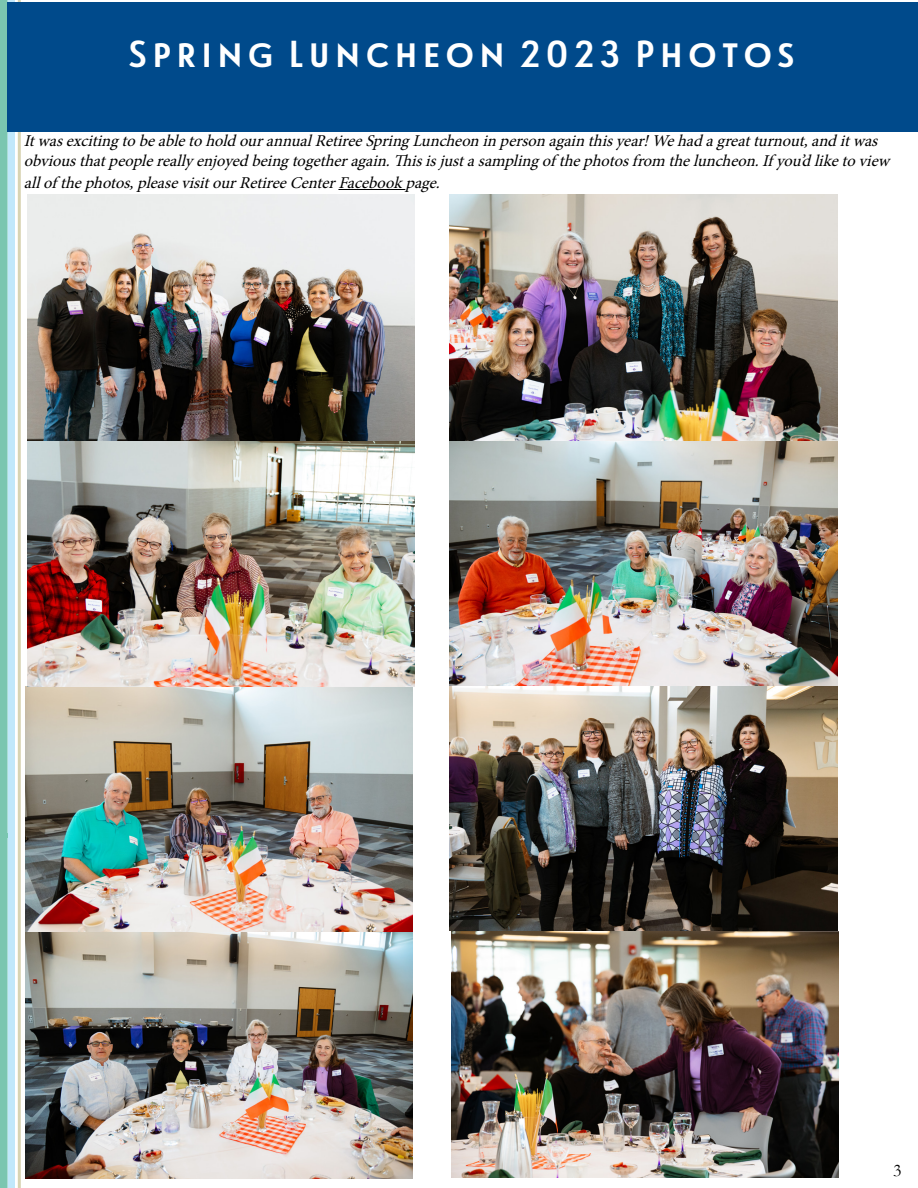
<style>
.page{position:relative;width:918px;height:1188px;background:#fff}
.page>*{position:absolute;margin:0;border:0;box-sizing:border-box;transform-origin:0 0}
.t1{font:37.5px "Le Havre Layers Primary";color:#fff}
.t2{font:18px "Garamond";color:#000}
.t3{font:italic 16.5px/19.8px "Minion Pro";color:#000}
</style>
<div class="page">
<div style="left:8px;top:0;width:7px;height:1188px;background:#c1e8fb"></div>
<hr style="left:18px;top:0;width:3px;height:1188px;background:#d8d4b3">
<div style="left:0;top:0;width:8px;height:1188px;background:#7bc6b0"></div>
<div style="left:8px;top:2px;width:910px;height:129px;background:#004a8b"></div>
<hr style="left:338px;top:189px;width:67px;height:1px;background:#000">
<img style="left:25px;top:686px;width:388px;height:492px">
<img style="left:27px;top:194px;width:388px;height:492px">
<img style="left:450px;top:194px;width:387px;height:737px">
<img style="left:451px;top:931px;width:388px;height:246px">
<h1 class="t1" style="left:126px;top:34px;width:673px">Spring Luncheon 2023 Photos</h1>
<p class="t3" style="left:24px;top:131px;width:872px">ItwasexcitingtobeabletoholdourannualRetireeSpringLuncheoninpersonagainthisyear!Wehadagreatturnout,anditwas obviousthatpeoplereallyenj oyedbeingtogetheragain.Thisisjustasamplingof thephotosfrom theluncheon.If you’dliketoview</p>
<p class="t3" style="left:24px;top:173px;width:423px">allof thephotos,pleasevisitourRetireeCenterFacebookpage.</p>
<p class="t2" style="left:893px;top:1158px;width:10px">3</p>
</div>
